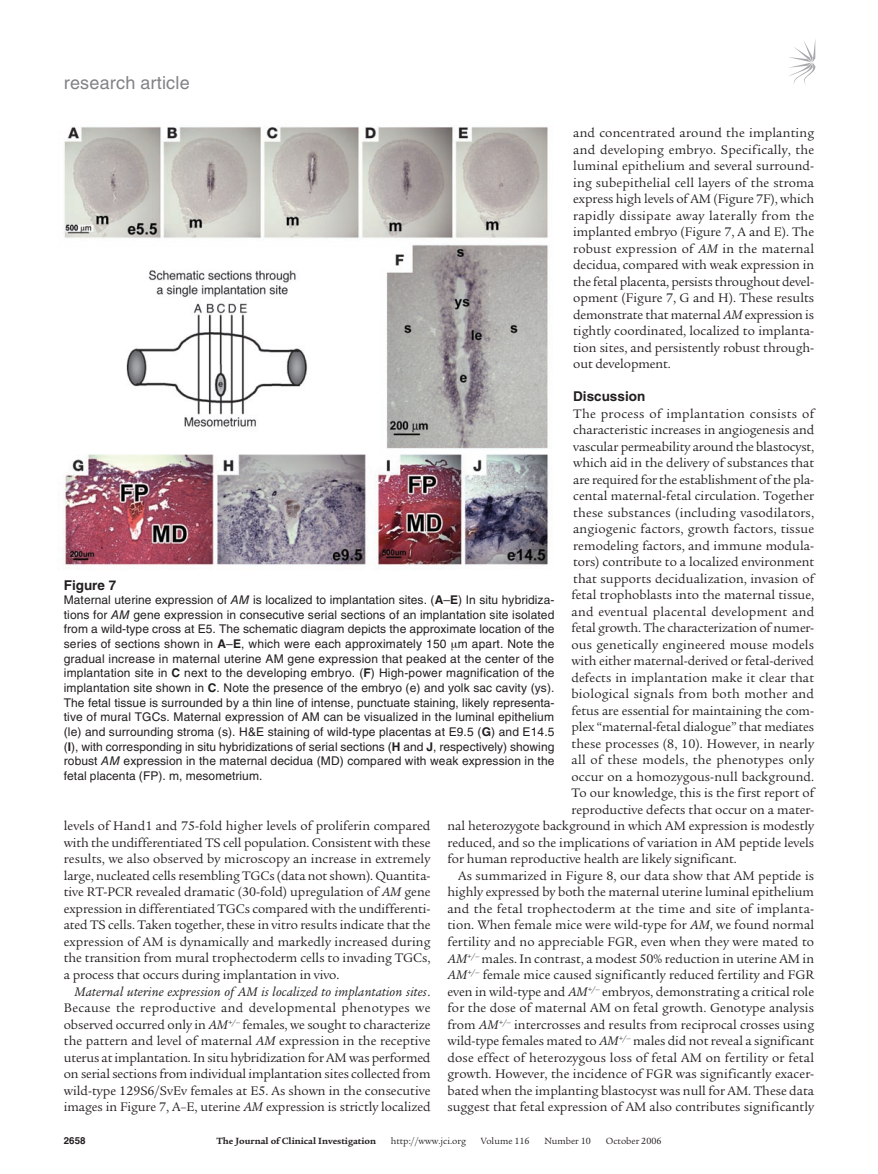
<style>
.page{position:relative;width:878px;height:1174px;background:#fff}
.page>*{position:absolute;margin:0;border:0;box-sizing:border-box;transform-origin:0 0}
.t1{font:18px "Helvetica LT Std";letter-spacing:.01em;color:#808285}
.t2{font:13.5px/16.5px "Legacy Serif Std";color:#231f20;text-align:justify}
.t3{font:13.5px "Legacy Serif Std";letter-spacing:.02em;color:#231f20}
.t4{font:700 13.5px "Helvetica LT Std";color:#231f20}
.t5{font:12px/14.7px "Helvetica LT Std";letter-spacing:.005em;color:#231f20;text-align:justify}
.t6{font:9.75px "Legacy Serif Std";color:#231f20}
.t7{font:700 9.75px "Legacy Serif Std";color:#231f20}
.t8{font:700 9.75px "Helvetica LT Std";color:#231f20}
.s1{font-style:italic}
.s2{font-weight:700}
</style>
<div class="page">
<svg style="left:789px;top:41px;width:26px;height:44px"></svg>
<img style="left:63px;top:126px;width:486px;height:444px">
<h1 class="t1" style="left:64px;top:72px;width:127px">research article</h1>
<p class="t2" style="left:573px;top:125px;width:242px">and concentrated around the implanting and developing embryo. Specifically, the luminal epithelium and several surround&shy;ing subepithelial cell layers of the stroma express high levels of AM (Figure 7F), which rapidly dissipate away laterally from the implanted embryo (Figure 7, A and E). The robust expression of <span class="s1">AM</span> in the maternal decidua, compared with weak expression in the fetal placenta, persists throughout devel&shy;opment (Figure 7, G and H). These results demonstrate that maternal <span class="s1">AM</span> expression is tightly coordinated, localized to implanta&shy;tion sites, and persistently robust through&shy;out development.</p>
<p class="t4" style="left:573px;top:388px;width:74px">Discussion</p>
<p class="t3" style="left:573px;top:406px;width:242px">The process of implantation consists of</p>
<p class="t2" style="left:573px;top:422px;width:242px">characteristic increases in angiogenesis and</p>
<p class="t2" style="left:573px;top:438px;width:242px">vascular permeability around the blastocyst,</p>
<p class="t2" style="left:573px;top:455px;width:242px">which aid in the delivery of substances that</p>
<p class="t2" style="left:573px;top:471px;width:242px">are required for the establishment ofthe pla-</p>
<p class="t2" style="left:573px;top:488px;width:242px">cental maternal-fetal circulation. Together</p>
<p class="t2" style="left:573px;top:504px;width:242px">these substances (including vasodilators,</p>
<p class="t2" style="left:573px;top:521px;width:242px">angiogenic factors, growth factors, tissue</p>
<p class="t2" style="left:573px;top:537px;width:242px">remodeling factors, and immune modula-</p>
<p class="t2" style="left:573px;top:554px;width:242px">tors) contribute to a localized environment</p>
<p class="t2" style="left:573px;top:570px;width:242px">that supports decidualization, invasion of</p>
<p class="t2" style="left:571px;top:587px;width:244px">fetal trophoblasts into the maternal tissue,</p>
<p class="t3" style="left:571px;top:604px;width:244px">and eventual placental development and</p>
<p class="t2" style="left:571px;top:620px;width:244px">fetal growth. The characterization of numer-</p>
<p class="t2" style="left:571px;top:636px;width:244px">ous genetically engineered mouse models</p>
<p class="t2" style="left:571px;top:653px;width:244px">with either maternal-derived or fetal-derived</p>
<p class="t2" style="left:571px;top:669px;width:244px">defects in implantation make it clear that</p>
<p class="t2" style="left:571px;top:686px;width:244px">biological signals from both mother and</p>
<p class="t2" style="left:571px;top:702px;width:244px">fetus are essential for maintaining the com-</p>
<p class="t2" style="left:571px;top:719px;width:244px">plex “maternal-fetal dialogue” that mediates</p>
<p class="t2" style="left:571px;top:735px;width:244px">these processes (8, 10). However, in nearly</p>
<p class="t3" style="left:571px;top:752px;width:244px">all of these models, the phenotypes only</p>
<p class="t2" style="left:571px;top:768px;width:244px">occur on a homozygous-null background.</p>
<p class="t2" style="left:571px;top:785px;width:244px">To our knowledge, this is the first report of</p>
<p class="t2" style="left:571px;top:801px;width:244px">reproductive defects that occur on a mater-</p>
<p class="t2" style="left:447px;top:818px;width:368px">nal heterozygote background in which AM expression is modestly</p>
<p class="t2" style="left:447px;top:834px;width:368px">reduced, and so the implications of variation in AM peptide levels</p>
<p class="t2" style="left:447px;top:851px;width:291px">for human reproductive health are likely significant.</p>
<p class="t2" style="left:458px;top:867px;width:357px">As summarized in Figure 8, our data show that AM peptide is</p>
<p class="t2" style="left:447px;top:884px;width:368px">highly expressed by both the maternal uterine luminal epithelium</p>
<p class="t3" style="left:447px;top:901px;width:368px">and the fetal trophectoderm at the time and site of implanta-</p>
<p class="t2" style="left:447px;top:917px;width:368px">tion. When female mice were wild-type for <span class="s1">AM</span>, we found normal</p>
<p class="t2" style="left:447px;top:933px;width:368px">fertility and no appreciable FGR, even when they were mated to</p>
<p class="t2" style="left:447px;top:950px;width:368px"><span class="s1">AM</span><sup>+/–</sup> males. In contrast, a modest 50% reduction in uterine AM in</p>
<p class="t2" style="left:447px;top:966px;width:368px"><span class="s1">AM</span><sup>+/–</sup> female mice caused significantly reduced fertility and FGR</p>
<p class="t2" style="left:447px;top:983px;width:368px">even in wild-type and <span class="s1">AM</span><sup>+/–</sup> embryos, demonstrating a critical role</p>
<p class="t2" style="left:447px;top:999px;width:368px">for the dose of maternal AM on fetal growth. Genotype analysis</p>
<p class="t2" style="left:447px;top:1016px;width:368px">from <span class="s1">AM</span><sup>+/–</sup> intercrosses and results from reciprocal crosses using</p>
<p class="t2" style="left:447px;top:1032px;width:368px">wild-type females mated to <span class="s1">AM</span><sup>+/–</sup> males did not reveal a significant</p>
<p class="t2" style="left:447px;top:1049px;width:368px">dose effect of heterozygous loss of fetal AM on fertility or fetal</p>
<p class="t2" style="left:447px;top:1065px;width:368px">growth. However, the incidence of FGR was significantly exacer-</p>
<p class="t2" style="left:447px;top:1082px;width:368px">bated when the implanting blastocyst was null for AM. These data</p>
<p class="t2" style="left:447px;top:1098px;width:368px">suggest that fetal expression of AM also contributes significantly</p>
<p class="t4" style="left:64px;top:576px;width:54px">Figure 7</p>
<p class="t5" style="left:64px;top:592px;width:492px">Maternal uterine expression of <span class="s1">AM</span> is localized to implantation sites. (<span class="s2">A</span>–<span class="s2">E</span>) In situ hybridiza&shy;tions for <span class="s1">AM</span> gene expression in consecutive serial sections of an implantation site isolated from a wild-type cross at E5. The schematic diagram depicts the approximate location of the series of sections shown in <span class="s2">A</span>–<span class="s2">E</span>, which were each approximately 150 m apart. Note the gradual increase in maternal uterine AM gene expression that peaked at the center of the implantation site in <span class="s2">C</span> next to the developing embryo. (<span class="s2">F</span>) High-power magnification of the implantation site shown in <span class="s2">C</span>. Note the presence of the embryo (e) and yolk sac cavity (ys).<br>The fetal tissue is surrounded by a thin line of intense, punctuate staining, likely representa&shy;tive of mural TGCs. Maternal expression of AM can be visualized in the luminal epithelium (le) and surrounding stroma (s). H&amp;E staining of wild-type placentas at E9.5 (<span class="s2">G</span>) and E14.5 (<span class="s2">I</span>), with corresponding in situ hybridizations of serial sections (<span class="s2">H</span> and <span class="s2">J</span>, respectively) showing robust <span class="s1">AM</span> expression in the maternal decidua (MD) compared with weak expression in the fetal placenta (FP). m, mesometrium.</p>
<p class="t2" style="left:64px;top:818px;width:368px">levels of Hand1 and 75-fold higher levels of proliferin compared with the undifferentiated TS cell population. Consistent with these results, we also observed by microscopy an increase in extremely large, nucleated cells resembling TGCs (data not shown). Quantita&shy;tive RT-PCR revealed dramatic (30-fold) upregulation of <span class="s1">AM</span> gene expression in differentiated TGCs compared with the undifferenti&shy;ated TS cells. Taken together, these in vitro results indicate that the expression of AM is dynamically and markedly increased during the transition from mural trophectoderm cells to invading TGCs, a process that occurs during implantation in vivo.</p>
<p class="t2" style="left:64px;top:983px;width:368px;text-indent:11px"><span class="s1">Maternal uterine expression of AM is localized to implantation sites</span>.<br>Because the reproductive and developmental phenotypes we observed occurred only in <span class="s1">AM</span><sup>+/–</sup> females, we sought to characterize the pattern and level of maternal <span class="s1">AM</span> expression in the receptive uterus at implantation. In situ hybridization for AM was performed on serial sections from individual implantation sites collected from wild-type 129S6/SvEv females at E5. As shown in the consecutive images in Figure 7, A–E, uterine <span class="s1">AM</span> expression is strictly localized</p>
<p class="t8" style="left:64px;top:1134px;width:23px">2658</p>
<p class="t7" style="left:216px;top:1135px;width:161px">The Journal of Clinical Investigation</p>
<p class="t6" style="left:391px;top:1135px;width:77px">http://www.jci.org</p>
<p class="t6" style="left:480px;top:1135px;width:50px">Volume 116</p>
<p class="t6" style="left:544px;top:1135px;width:48px">Number 10</p>
<p class="t6" style="left:605px;top:1135px;width:57px">October 2006</p>
</div>
